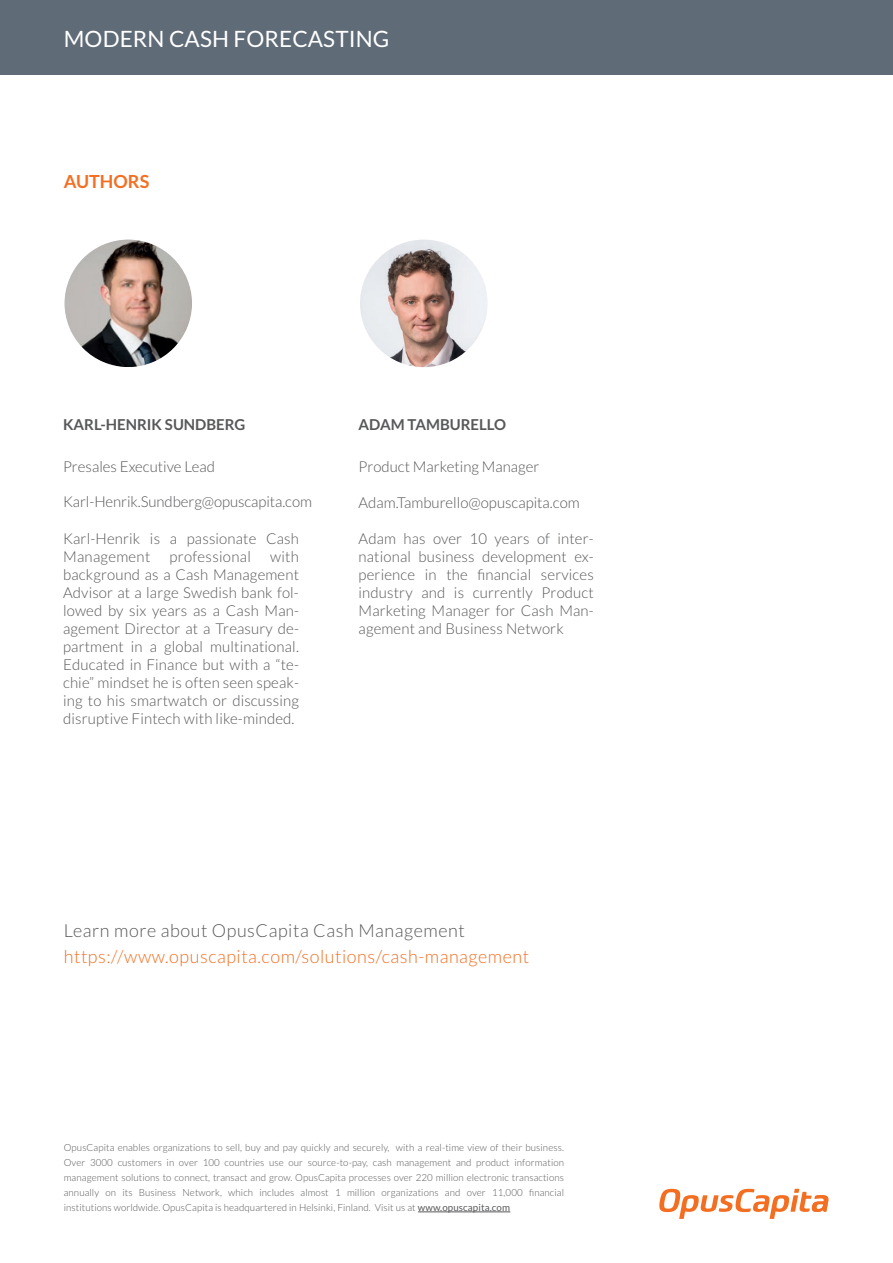
<style>
.page{position:relative;width:893px;height:1263px;background:#fff}
.page>*{position:absolute;margin:0;border:0;box-sizing:border-box;transform-origin:0 0}
.t1{font:22.5px "Lato";letter-spacing:.005em;color:#fff}
.t2{font:300 18px "Lato";letter-spacing:.03em;color:#f36f22}
.t3{font:300 18px "Lato";letter-spacing:.03em;color:#57585a}
.t4{font:700 18px "Lato";color:#f36f22}
.t5{font:300 15px/18px "Lato";letter-spacing:.01em;color:#57585a;text-align:justify}
.t6{font:700 15px "Lato";color:#57585a}
.t7{font:300 9.75px/15px "Lato";letter-spacing:.01em;color:#57585a;text-align:justify}
.s1{font-weight:400}
</style>
<div class="page">
<svg style="left:659px;top:1189px;width:169px;height:30px"></svg>
<div style="left:0;top:0;width:893px;height:74px;background:#5f6b77"></div>
<img style="left:64px;top:240px;width:128px;height:127px;border-radius:64px">
<img style="left:360px;top:240px;width:128px;height:127px;border-radius:64px">
<hr style="left:418px;top:1211px;width:92px;height:1px;background:#57585a">
<h1 class="t1" style="left:64px;top:26px;width:327px">MODERN CASH FORECASTING</h1>
<p class="t4" style="left:64px;top:172px;width:87px">AUTHORS</p>
<p class="t6" style="left:63px;top:415px;width:184px">KARL-HENRIK SUNDBERG</p>
<p class="t5" style="left:63px;top:457px;width:153px">Presales Executive Lead</p>
<p class="t5" style="left:63px;top:493px;width:250px">Karl-Henrik.Sundberg@opuscapita.com</p>
<p class="t5" style="left:63px;top:529px;width:237px">Karl-Henrik is a passionate Cash<br>Management</p>
<p class="t5" style="left:63px;top:547px;width:237px;text-indent:207px">with background as a Cash Management Advisor at a large Swedish bank fol&shy;lowed by six years as a Cash Man&shy;agement Director at a Treasury de&shy;partment in a global multinational.<br>Educated in Finance but with a “te&shy;chie” mindset he is often seen speak&shy;ing to his smartwatch or discussing disruptive Fintech with like-minded.</p>
<p class="t5" style="left:169px;top:547px;width:83px">professional</p>
<p class="t6" style="left:359px;top:415px;width:149px">ADAM TAMBURELLO</p>
<p class="t5" style="left:359px;top:457px;width:182px">Product Marketing Manager</p>
<p class="t5" style="left:359px;top:493px;width:223px">Adam.Tamburello@opuscapita.com</p>
<p class="t5" style="left:359px;top:529px;width:237px">Adam has over 10 years of inter&shy;national business development ex&shy;perience in the financial services industry and is currently Product Marketing Manager for Cash Man&shy;agement and Business Network</p>
<p class="t3" style="left:64px;top:921px;width:402px">Learn more about OpusCapita Cash Management</p>
<p class="t2" style="left:64px;top:947px;width:467px">https://www.opuscapita.com/solutions/cash-management</p>
<p class="t7" style="left:64px;top:1140px;width:502px">OpusCapita enables organizations to sell, buy and pay quickly and securely, with a real-time view of their business.<br>Over 3000 customers in over 100 countries use our source-to-pay, cash management and product information management solutions to connect, transact and grow. OpusCapita processes over 220 million electronic transactions annually on its Business Network, which includes almost 1 million organizations and over 11,000 financial institutions worldwide. OpusCapita is headquartered in Helsinki, Finland. Visit us at <span class="s1">www.opuscapita.com</span></p>
</div>
